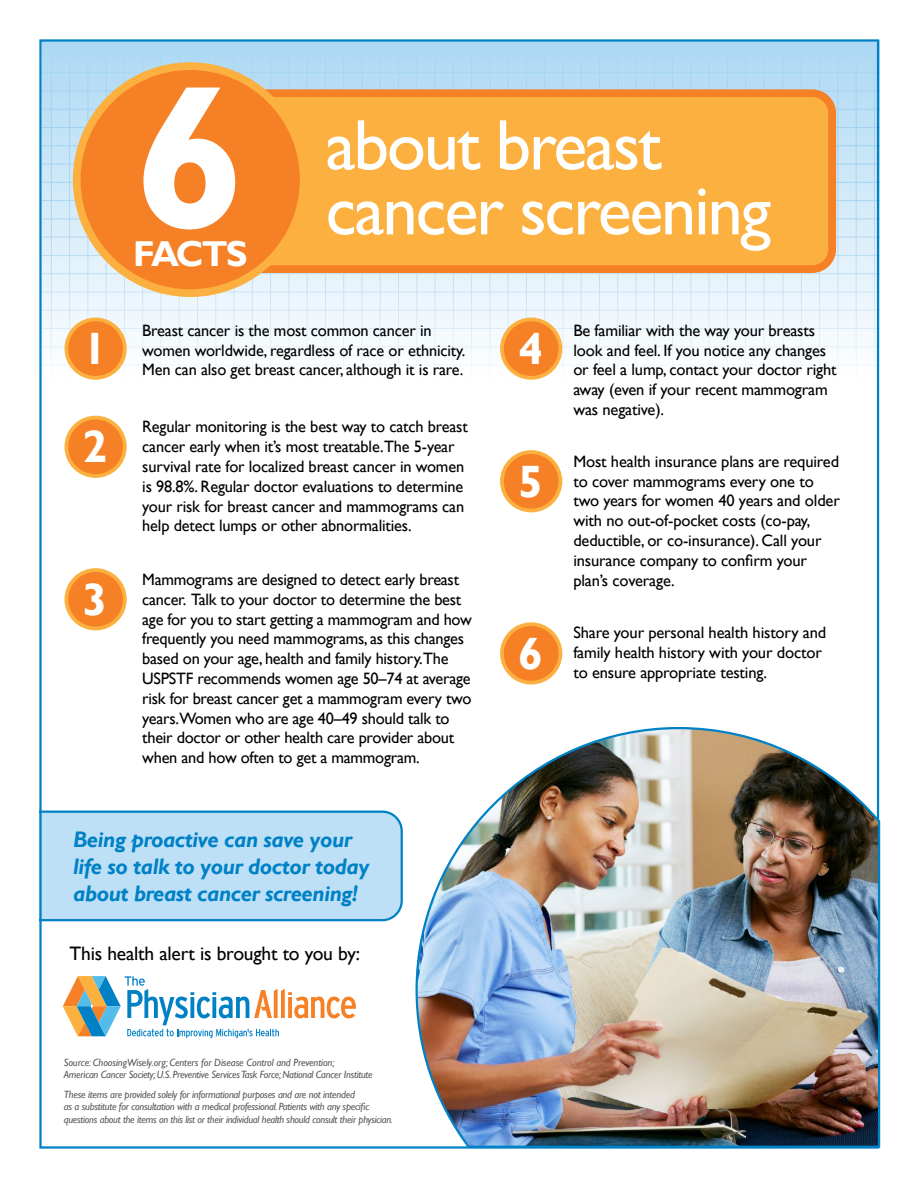
<style>
.page{position:relative;width:918px;height:1188px;background:#fff}
.page>*{position:absolute;margin:0;border:0;box-sizing:border-box;transform-origin:0 0}
.t1{font:700 202.8px "Gill Sans";color:#fff}
.t2{font:72px/64.9px "Gill Sans";letter-spacing:-.03em;color:#fff}
.t3{font:700 45.3px "Gill Sans";color:#fff}
.t4{font:700 36px "Gill Sans";letter-spacing:-.07em;color:#fff}
.t5{font:italic 700 22.5px/27px "Gill Sans";letter-spacing:-.02em;color:#0081c6}
.t6{font:19.5px "Gill Sans";letter-spacing:-.01em;color:#000}
.t7{font:16.5px/19.8px "Gill Sans";letter-spacing:-.01em;color:#000}
.t8{font:italic 10.5px/12.6px "Gill Sans";letter-spacing:-.025em;color:#58595b}
</style>
<div class="page">
<div style="left:42px;top:811px;width:361px;height:110px;background:#bde0f6"></div>
<hr style="left:42px;top:40px;width:1px;height:350px;background:#0081c6">
<hr style="left:51px;top:40px;width:1px;height:350px;background:#0081c6">
<hr style="left:69px;top:40px;width:1px;height:350px;background:#0081c6">
<hr style="left:88px;top:40px;width:1px;height:350px;background:#0081c6">
<hr style="left:106px;top:40px;width:1px;height:350px;background:#0081c6">
<hr style="left:124px;top:40px;width:1px;height:350px;background:#0081c6">
<hr style="left:142px;top:40px;width:1px;height:350px;background:#0081c6">
<hr style="left:161px;top:40px;width:1px;height:350px;background:#0081c6">
<hr style="left:179px;top:40px;width:1px;height:350px;background:#0081c6">
<hr style="left:197px;top:40px;width:1px;height:350px;background:#0081c6">
<hr style="left:215px;top:40px;width:1px;height:350px;background:#0081c6">
<hr style="left:234px;top:40px;width:1px;height:350px;background:#0081c6">
<hr style="left:252px;top:40px;width:1px;height:350px;background:#0081c6">
<hr style="left:270px;top:40px;width:1px;height:350px;background:#0081c6">
<hr style="left:289px;top:40px;width:1px;height:350px;background:#0081c6">
<hr style="left:307px;top:40px;width:1px;height:350px;background:#0081c6">
<hr style="left:325px;top:40px;width:1px;height:350px;background:#0081c6">
<hr style="left:343px;top:40px;width:1px;height:350px;background:#0081c6">
<hr style="left:362px;top:40px;width:1px;height:350px;background:#0081c6">
<hr style="left:380px;top:40px;width:1px;height:350px;background:#0081c6">
<hr style="left:398px;top:40px;width:1px;height:350px;background:#0081c6">
<hr style="left:416px;top:40px;width:1px;height:350px;background:#0081c6">
<hr style="left:435px;top:40px;width:1px;height:350px;background:#0081c6">
<hr style="left:453px;top:40px;width:1px;height:350px;background:#0081c6">
<hr style="left:471px;top:40px;width:1px;height:350px;background:#0081c6">
<hr style="left:490px;top:40px;width:1px;height:350px;background:#0081c6">
<hr style="left:508px;top:40px;width:1px;height:350px;background:#0081c6">
<hr style="left:526px;top:40px;width:1px;height:350px;background:#0081c6">
<hr style="left:544px;top:40px;width:1px;height:350px;background:#0081c6">
<hr style="left:563px;top:40px;width:1px;height:350px;background:#0081c6">
<hr style="left:581px;top:40px;width:1px;height:350px;background:#0081c6">
<hr style="left:599px;top:40px;width:1px;height:350px;background:#0081c6">
<hr style="left:617px;top:40px;width:1px;height:350px;background:#0081c6">
<hr style="left:636px;top:40px;width:1px;height:350px;background:#0081c6">
<hr style="left:654px;top:40px;width:1px;height:350px;background:#0081c6">
<hr style="left:672px;top:40px;width:1px;height:350px;background:#0081c6">
<hr style="left:691px;top:40px;width:1px;height:350px;background:#0081c6">
<hr style="left:709px;top:40px;width:1px;height:350px;background:#0081c6">
<hr style="left:727px;top:40px;width:1px;height:350px;background:#0081c6">
<hr style="left:745px;top:40px;width:1px;height:350px;background:#0081c6">
<hr style="left:764px;top:40px;width:1px;height:350px;background:#0081c6">
<hr style="left:783px;top:40px;width:1px;height:350px;background:#0081c6">
<hr style="left:801px;top:40px;width:1px;height:350px;background:#0081c6">
<hr style="left:819px;top:40px;width:1px;height:350px;background:#0081c6">
<hr style="left:838px;top:40px;width:1px;height:350px;background:#0081c6">
<hr style="left:856px;top:40px;width:1px;height:350px;background:#0081c6">
<hr style="left:874px;top:40px;width:1px;height:350px;background:#0081c6">
<hr style="left:892px;top:40px;width:1px;height:350px;background:#0081c6">
<hr style="left:911px;top:40px;width:1px;height:350px;background:#0081c6">
<hr style="left:917px;top:40px;width:1px;height:350px;background:#0081c6">
<hr style="left:42px;top:383px;width:838px;height:1px;background:#0081c6">
<hr style="left:42px;top:401px;width:838px;height:1px;background:#0081c6">
<hr style="left:42px;top:420px;width:838px;height:1px;background:#0081c6">
<svg style="left:42px;top:40px;width:838px;height:333px"></svg>
<svg style="left:63px;top:976px;width:293px;height:62px"></svg>
<div style="left:195px;top:93px;width:637px;height:176px;background:#fbb040;border-radius:20px"></div>
<div style="left:191px;top:89px;width:645px;height:184px;border:8px solid #f58025;border-radius:20px"></div>
<div style="left:77px;top:66px;width:227px;height:227px;background:#f58025;border-radius:50%"></div>
<div style="left:73px;top:62px;width:235px;height:235px;border:8px solid #fbb040;border-radius:50%"></div>
<div style="left:66px;top:319px;width:59px;height:59px;background:#f58025;border-radius:50%"></div>
<div style="left:65px;top:318px;width:62px;height:62px;border:4px solid #fbb040;border-radius:50%"></div>
<div style="left:66px;top:418px;width:59px;height:58px;background:#f58025;border-radius:50%"></div>
<div style="left:65px;top:416px;width:62px;height:62px;border:4px solid #fbb040;border-radius:50%"></div>
<div style="left:502px;top:319px;width:58px;height:59px;background:#f58025;border-radius:50%"></div>
<div style="left:500px;top:318px;width:62px;height:62px;border:4px solid #fbb040;border-radius:50%"></div>
<div style="left:502px;top:452px;width:58px;height:59px;background:#f58025;border-radius:50%"></div>
<div style="left:500px;top:450px;width:62px;height:62px;border:4px solid #fbb040;border-radius:50%"></div>
<div style="left:502px;top:624px;width:58px;height:59px;background:#f58025;border-radius:50%"></div>
<div style="left:500px;top:622px;width:62px;height:63px;border:4px solid #fbb040;border-radius:50%"></div>
<div style="left:66px;top:570px;width:59px;height:59px;background:#f58025;border-radius:50%"></div>
<div style="left:65px;top:568px;width:62px;height:62px;border:4px solid #fbb040;border-radius:50%"></div>
<img style="left:414px;top:726px;width:467px;height:423px">
<h3 class="t3" style="left:82px;top:321px;width:27px">1</h3>
<h3 class="t3" style="left:82px;top:420px;width:27px">2</h3>
<h3 class="t3" style="left:82px;top:572px;width:27px">3</h3>
<h1 class="t1" style="left:135px;top:37px;width:113px">6</h1>
<h3 class="t4" style="left:133px;top:232px;width:116px">FACTS</h3>
<h2 class="t2" style="left:326px;top:112px;width:447px">about breast cancer screening</h2>
<p class="t7" style="left:142px;top:320px;width:325px">Breast cancer is the most common cancer in women worldwide, regardless of race or ethnicity.</p>
<p class="t7" style="left:142px;top:360px;width:323px">Men can also get breast cancer, although it is rare.</p>
<p class="t7" style="left:142px;top:417px;width:327px">Regular monitoring is the best way to catch breast cancer early when it’s most treatable.The 5-year survival rate for localized breast cancer in women is 98.8%. Regular doctor evaluations to determine your risk for breast cancer and mammograms can help detect lumps or other abnormalities.</p>
<p class="t7" style="left:142px;top:569px;width:331px">Mammograms are designed to detect early breast cancer. Talk to your doctor to determine the best age for you to start getting a mammogram and how frequently you need mammograms, as this changes based on your age, health and family history.The USPSTF recommends women age 50–74 at average risk for breast cancer get a mammogram every two years.Women who are age 40–49 should talk to their doctor or other health care provider about when and how often to get a mammogram.</p>
<h3 class="t3" style="left:518px;top:321px;width:27px">4</h3>
<h3 class="t3" style="left:518px;top:454px;width:27px">5</h3>
<h3 class="t3" style="left:518px;top:626px;width:27px">6</h3>
<p class="t7" style="left:573px;top:320px;width:265px">Be familiar with the way your breasts look and feel. If you notice any changes or feel a lump, contact your doctor right away (even if your recent mammogram was negative).</p>
<p class="t7" style="left:573px;top:451px;width:268px">Most health insurance plans are required to cover mammograms every one to two years for women 40 years and older with no out-of-pocket costs (co-pay, deductible, or co-insurance). Call your insurance company to confirm your plan’s coverage.</p>
<p class="t7" style="left:573px;top:623px;width:254px">Share your personal health history and family health history with your doctor to ensure appropriate testing.</p>
<h3 class="t5" style="left:73px;top:826px;width:298px">Being proactive can save your life so talk to your doctor today about breast cancer screening!</h3>
<p class="t6" style="left:70px;top:942px;width:292px">This health alert is brought to you by:</p>
<p class="t8" style="left:64px;top:1056px;width:310px">Source: ChoosingWisely.org; Centers for Disease Control and Prevention;<br>American Cancer Society; U.S. Preventive Services Task Force; National Cancer Institute</p>
<p class="t8" style="left:64px;top:1088px;width:331px">These items are provided solely for informational purposes and are not intended<br>as a substitute for consultation with a medical professional. Patients with any specific questions about the items on this list or their individual health should consult their physician.</p>
</div>
